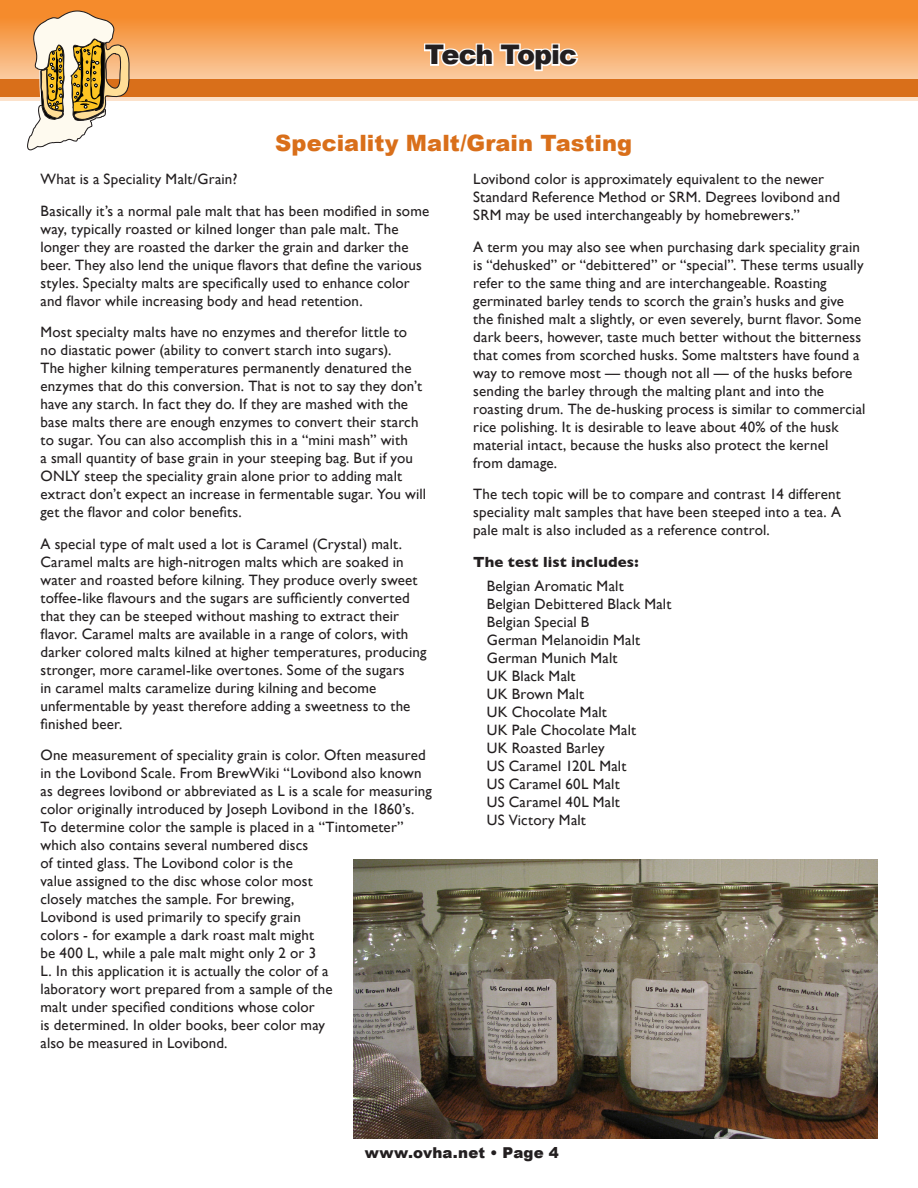
<style>
.page{position:relative;width:918px;height:1188px;background:#fff}
.page>*{position:absolute;margin:0;border:0;box-sizing:border-box;transform-origin:0 0}
.t1{font:900 27px "Arial";letter-spacing:-.04em;color:#231f20}
.t2{font:900 22.5px "Arial";color:#d96f1a}
.t3{font:15px/18px "Gill Sans";letter-spacing:.01em;color:#231f20}
.t4{font:700 15px "Gill Sans";letter-spacing:.01em;color:#231f20}
.t5{font:900 15px "Arial";letter-spacing:.01em;color:#231f20}
</style>
<div class="page">
<svg style="left:0;top:0;width:918px;height:101px;background:#f6a45b"></svg>
<div style="left:0;top:79px;width:918px;height:17px;background:#d96f1a"></div>
<svg style="left:27px;top:11px;width:103px;height:140px"></svg>
<svg style="left:422px;top:42px;width:158px;height:31px"></svg>
<img style="left:353px;top:860px;width:525px;height:278px">
<h1 class="t1" style="left:425px;top:35px;width:154px">Tech Topic</h1>
<h1 class="t2" style="left:275px;top:127px;width:358px">Speciality Malt/Grain Tasting</h1>
<h2 class="t3" style="left:40px;top:170px;width:198px">What is a Speciality Malt/Grain?</h2>
<h2 class="t3" style="left:40px;top:201px;width:390px">Basically it’s a normal pale malt that has been modified in some way, typically roasted or kilned longer than pale malt. The longer they are roasted the darker the grain and darker the beer. They also lend the unique flavors that define the various styles. Specialty malts are specifically used to enhance color and flavor while increasing body and head retention.</h2>
<h2 class="t3" style="left:40px;top:323px;width:387px">Most specialty malts have no enzymes and therefor little to no diastatic power (ability to convert starch into sugars).<br>The higher kilning temperatures permanently denatured the enzymes that do this conversion. That is not to say they don’t have any starch. In fact they do. If they are mashed with the base malts there are enough enzymes to convert their starch to sugar. You can also accomplish this in a “mini mash” with<br>a small quantity of base grain in your steeping bag. But if you ONLY steep the speciality grain alone prior to adding malt extract don’t expect an increase in fermentable sugar. You will get the flavor and color benefits.</h2>
<h2 class="t3" style="left:40px;top:534px;width:388px">A special type of malt used a lot is Caramel (Crystal) malt.<br>Caramel malts are high-nitrogen malts which are soaked in water and roasted before kilning. They produce overly sweet toffee-like flavours and the sugars are sufficiently converted that they can be steeped without mashing to extract their flavor. Caramel malts are available in a range of colors, with darker colored malts kilned at higher temperatures, producing stronger, more caramel-like overtones. Some of the sugars<br>in caramel malts caramelize during kilning and become unfermentable by yeast therefore adding a sweetness to the finished beer.</h2>
<h2 class="t3" style="left:40px;top:746px;width:393px">One measurement of speciality grain is color. Often measured in the Lovibond Scale. From BrewWiki “Lovibond also known as degrees lovibond or abbreviated as L is a scale for measuring color originally introduced by Joseph Lovibond in the 1860’s.<br>To determine color the sample is placed in a “Tintometer” which also contains several numbered discs<br>of tinted glass. The Lovibond color is the<br>value assigned to the disc whose color most<br>closely matches the sample. For brewing,<br>Lovibond is used primarily to specify grain<br>colors - for example a dark roast malt might<br>be 400 L, while a pale malt might only 2 or 3<br>L. In this application it is actually the color of a<br>laboratory wort prepared from a sample of the<br>malt under specified conditions whose color<br>is determined. In older books, beer color may<br>also be measured in Lovibond.</h2>
<h2 class="t3" style="left:473px;top:170px;width:368px">Lovibond color is approximately equivalent to the newer<br>Standard Reference Method or SRM. Degrees lovibond and<br>SRM may be used interchangeably by homebrewers.”</h2>
<h2 class="t3" style="left:473px;top:237px;width:394px">A term you may also see when purchasing dark speciality grain is “dehusked” or “debittered” or “special”. These terms usually refer to the same thing and are interchangeable. Roasting germinated barley tends to scorch the grain’s husks and give the finished malt a slightly, or even severely, burnt flavor. Some dark beers, however, taste much better without the bitterness that comes from scorched husks. Some maltsters have found a way to remove most — though not all — of the husks before sending the barley through the malting plant and into the roasting drum. The de-husking process is similar to commercial rice polishing. It is desirable to leave about 40% of the husk material intact, because the husks also protect the kernel<br>from damage.</h2>
<h2 class="t3" style="left:473px;top:485px;width:369px;text-align:justify">The tech topic will be to compare and contrast 14 different speciality malt samples that have been steeped into a tea. A pale malt is also included as a reference control.</h2>
<h2 class="t4" style="left:473px;top:553px;width:167px">The test list includes:</h2>
<h2 class="t3" style="left:487px;top:577px;width:186px">Belgian Aromatic Malt<br>Belgian Debittered Black Malt<br>Belgian Special B<br>German Melanoidin Malt<br>German Munich Malt<br>UK Black Malt<br>UK Brown Malt<br>UK Chocolate Malt<br>UK Pale Chocolate Malt<br>UK Roasted Barley<br>US Caramel 120L Malt<br>US Caramel 60L Malt<br>US Caramel 40L Malt<br>US Victory Malt</h2>
<h2 class="t5" style="left:365px;top:1142px;width:196px">www.ovha.net • Page 4</h2>
</div>
